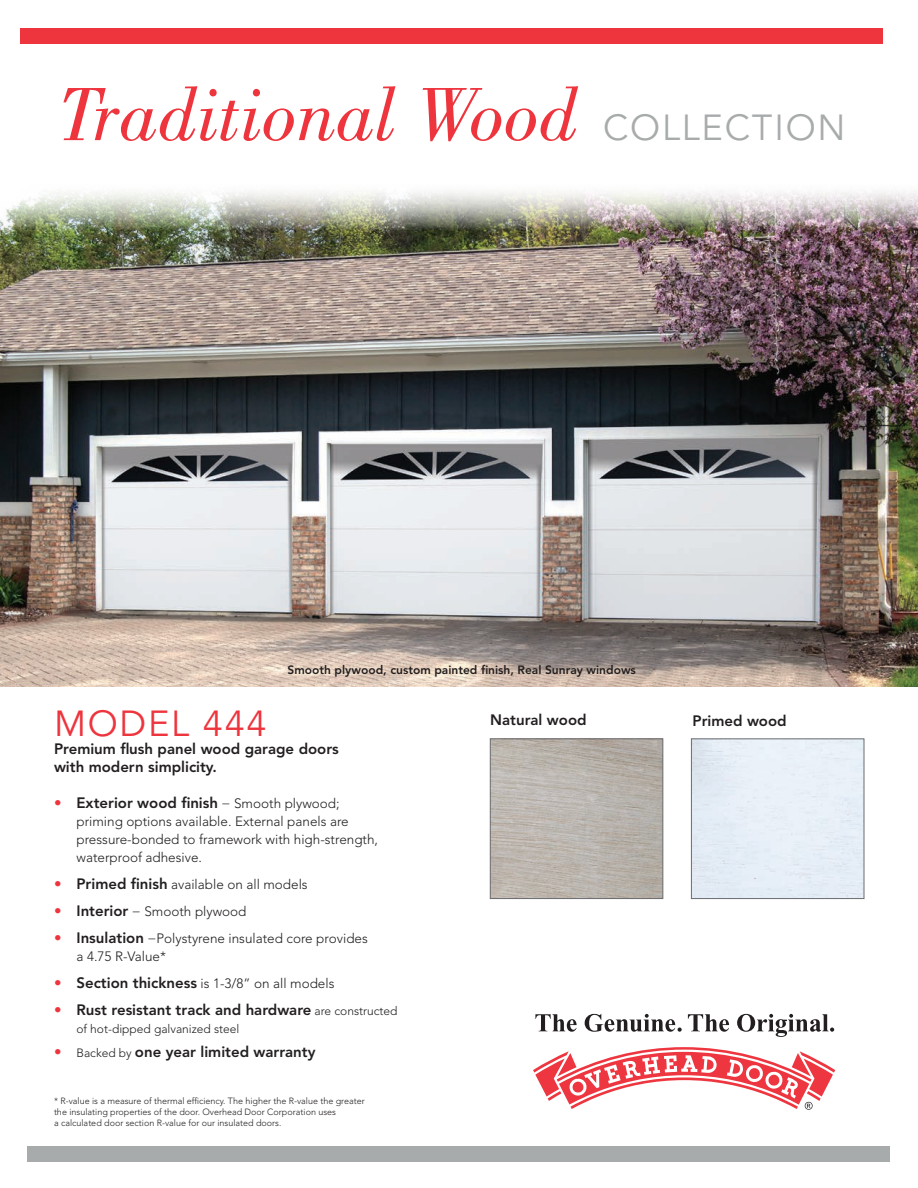
<style>
.page{position:relative;width:918px;height:1188px;background:#fff}
.page>*{position:absolute;margin:0;border:0;box-sizing:border-box;transform-origin:0 0}
.t1{font:italic 78px "Bodoni Std";color:#ee343d}
.t2{font:36px "Avenir LT Std";letter-spacing:.05em;color:#ee343d}
.t3{font:800 15px/18px "Avenir LT Std";color:#231f20}
.t4{font:300 13.5px/18px "Avenir LT Std";color:#231f20}
.t5{font:800 12px "Avenir LT Std";color:#231f20}
.t6{font:300 12px "Avenir LT Std";color:#231f20}
.t7{font:300 9px/10.8px "Avenir LT Std";color:#231f20}
.s1{font-family:"Avenir LT Std";font-style:normal;font-size:36px;color:#a8abac}
.s2{color:#ee343d}
.s3{font-weight:300;font-size:13.5px}
.s4{font-weight:800;font-size:15px;color:#ee343d}
.s5{font-weight:800;font-size:15px}
.s6{font-weight:300;font-size:12px}
</style>
<div class="page">
<div style="left:28px;top:1146px;width:862px;height:16px;background:#a8abac"></div>
<div style="left:20px;top:28px;width:863px;height:16px;background:#ee343d"></div>
<img style="left:0;top:191px;width:918px;height:495px">
<img style="left:492px;top:740px;width:169px;height:157px">
<div style="left:490px;top:738px;width:173px;height:161px;border:1px solid #6c6d70"></div>
<div style="left:691px;top:738px;width:173px;height:161px;border:1px solid #6c6d70"></div>
<svg style="left:535px;top:1014px;width:42px;height:18px"></svg>
<svg style="left:585px;top:1014px;width:97px;height:18px"></svg>
<svg style="left:688px;top:1014px;width:41px;height:18px"></svg>
<svg style="left:737px;top:1014px;width:97px;height:23px"></svg>
<svg style="left:533px;top:1047px;width:302px;height:62px"></svg>
<h1 class="t1" style="left:58px;top:71px;width:789px">Traditional Wood <span class="s1">COLLECTION</span></h1>
<p class="t5" style="left:288px;top:662px;width:350px">Smooth plywood, custom painted fnish, Real Sunray windows</p>
<h1 class="t2" style="left:54px;top:703px;width:214px">MODEL 444</h1>
<p class="t3" style="left:490px;top:711px;width:98px">Natural wood</p>
<p class="t3" style="left:693px;top:712px;width:96px">Primed wood</p>
<p class="t3" style="left:54px;top:740px;width:286px">Premium fush panel wood garage doors with modern simplicity.</p>
<p class="t3" style="left:54px;top:794px;width:287px"><span class="s2">•</span> Exterior wood fnish <span class="s3">− Smooth plywood;</span></p>
<p class="t4" style="left:76px;top:813px;width:303px">priming options available. External panels are pressure-bonded to framework with high-strength, waterproof adhesive.</p>
<p class="t4" style="left:54px;top:876px;width:255px"><span class="s4">•</span> <span class="s5">Primed fnish</span> available on all models</p>
<p class="t4" style="left:54px;top:903px;width:194px"><span class="s4">•</span> <span class="s5">Interior</span> − Smooth plywood</p>
<p class="t4" style="left:76px;top:930px;width:293px;text-indent:-22px"><span class="s4">•</span> <span class="s5">Insulation</span> −Polystyrene insulated core provides a 4.75 R-Value*</p>
<p class="t4" style="left:54px;top:975px;width:282px"><span class="s4">•</span> <span class="s5">Section thickness</span> is 1-3/8” on all models</p>
<p class="t3" style="left:54px;top:1001px;width:345px"><span class="s2">•</span> Rust resistant track and hardware <span class="s6">are constructed</span></p>
<p class="t6" style="left:76px;top:1022px;width:164px">of hot-dipped galvanized steel</p>
<p class="t3" style="left:54px;top:1043px;width:263px"><span class="s2">•</span> <span class="s6">Backed by</span> one year limited warranty</p>
<p class="t7" style="left:54px;top:1096px;width:312px">* R-value is a measure of thermal effciency. The higher the R-value the greater the insulating properties of the door. Overhead Door Corporation uses<br>a calculated door section R-value for our insulated doors.</p>
</div>
